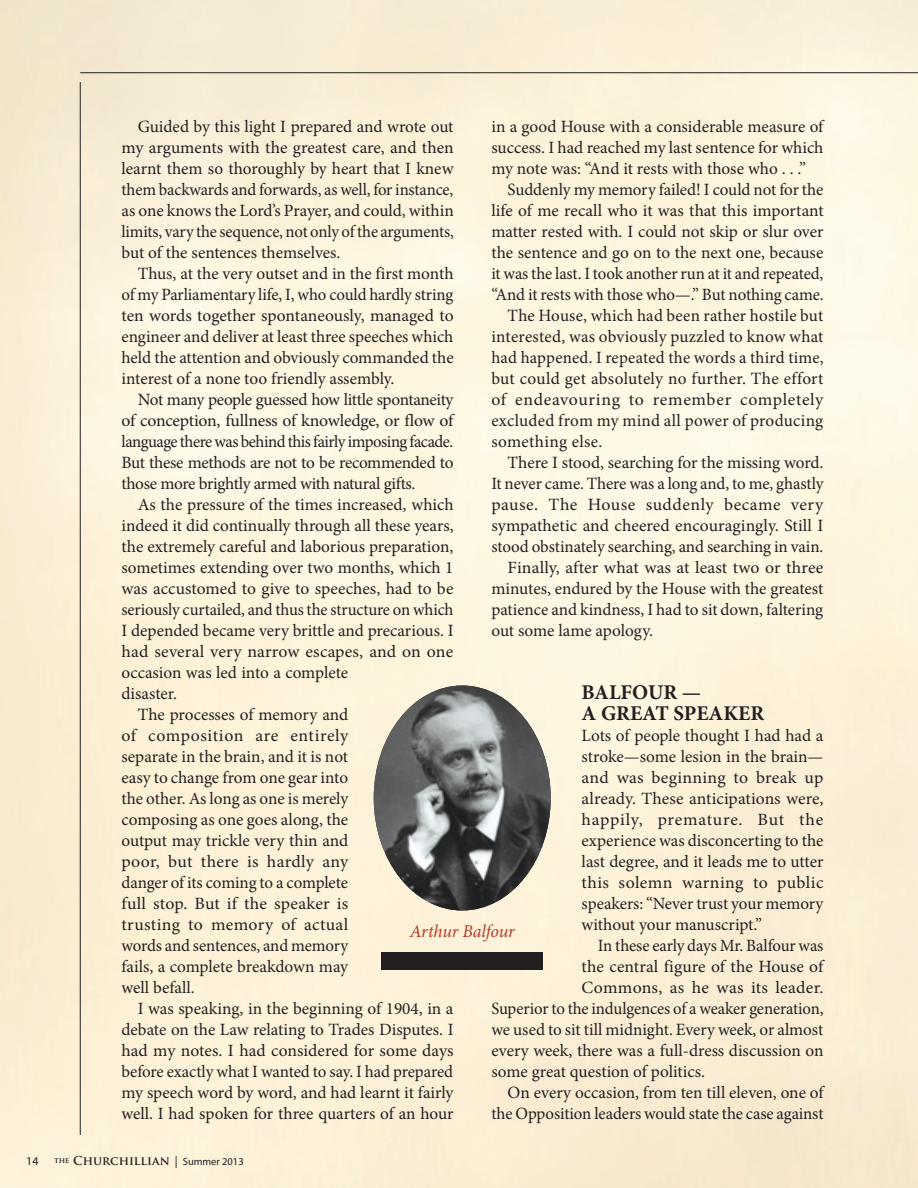
<style>
.page{position:relative;width:918px;height:1188px;background:#fff}
.page>*{position:absolute;margin:0;border:0;box-sizing:border-box;transform-origin:0 0}
.t1{font:700 21px/21px "Minion Pro";color:#231f20}
.t2{font:italic 18px "Minion Pro";letter-spacing:-.01em;color:#b73a25}
.t3{font:17.25px/21px "Minion Pro";color:#231f20;text-align:justify}
.t4{font:17.25px "Minion Pro";letter-spacing:.02em;color:#231f20}
.t5{font:17.25px "Minion Pro";letter-spacing:.035em;color:#231f20}
.t6{font:17.25px "Minion Pro";letter-spacing:.025em;color:#231f20}
.t7{font:17.25px "Minion Pro";letter-spacing:.03em;color:#231f20}
.t8{font:700 12px "Trajan Pro";color:#231f20}
.t9{font:12px "Myriad Pro";color:#231f20}
.s1{font-family:"Myriad Pro";font-weight:400}
.s2{font-family:"Myriad Pro";font-weight:400;font-size:10.5px}
</style>
<div class="page">
<img style="left:0;top:0;width:918px;height:1188px">
<hr style="left:80px;top:82px;width:1px;height:1053px;background:#231f20">
<hr style="left:80px;top:72px;width:838px;height:1px;background:#231f20">
<div style="left:381px;top:952px;width:162px;height:18px;background:#231f20"></div>
<img style="left:374px;top:686px;width:177px;height:224px">
<p class="t3" style="left:122px;top:116px;width:334px;text-indent:16px">Guided by this light I prepared and wrote out my arguments with the greatest care, and then learnt them so thoroughly by heart that I knew them backwards and forwards, as well, for instance, as one knows the Lord’s Prayer, and could, within limits, vary the sequence, not only of the arguments, but of the sentences themselves.</p>
<p class="t3" style="left:122px;top:263px;width:334px;text-indent:16px">Thus, at the very outset and in the first month of my Parliamentary life, I, who could hardly string ten words together spontaneously, managed to engineer and deliver at least three speeches which held the attention and obviously commanded the interest of a none too friendly assembly.</p>
<p class="t3" style="left:122px;top:389px;width:334px;text-indent:16px">Not many people guessed how little spontaneity of conception, fullness of knowledge, or flow of language there was behind this fairly imposing facade.<br>But these methods are not to be recommended to those more brightly armed with natural gifts.</p>
<p class="t3" style="left:138px;top:494px;width:317px">As the pressure of the times increased, which</p>
<p class="t3" style="left:122px;top:515px;width:334px">indeed it did continually through all these years,</p>
<p class="t3" style="left:122px;top:536px;width:334px">the extremely careful and laborious preparation,</p>
<p class="t3" style="left:122px;top:557px;width:334px">sometimes extending over two months, which 1</p>
<p class="t3" style="left:122px;top:578px;width:334px">was accustomed to give to speeches, had to be</p>
<p class="t3" style="left:122px;top:599px;width:334px">seriously curtailed, and thus the structure on which</p>
<p class="t3" style="left:122px;top:620px;width:334px">I depended became very brittle and precarious. I</p>
<p class="t3" style="left:122px;top:641px;width:333px">had several very narrow escapes, and on one</p>
<p class="t3" style="left:122px;top:662px;width:228px">occasion was led into a complete</p>
<p class="t3" style="left:122px;top:683px;width:57px">disaster.</p>
<p class="t3" style="left:138px;top:704px;width:212px">The processes of memory and</p>
<p class="t7" style="left:122px;top:724px;width:228px">of composition are entirely</p>
<p class="t3" style="left:122px;top:746px;width:228px">separate in the brain, and it is not</p>
<p class="t3" style="left:122px;top:767px;width:228px">easy to change from one gear into</p>
<p class="t3" style="left:122px;top:788px;width:228px">the other. As long as one is merely</p>
<p class="t3" style="left:122px;top:809px;width:228px">composing as one goes along, the</p>
<p class="t3" style="left:122px;top:830px;width:228px">output may trickle very thin and</p>
<p class="t3" style="left:122px;top:851px;width:228px">poor, but there is hardly any</p>
<p class="t3" style="left:122px;top:872px;width:228px">danger of its coming to a complete</p>
<p class="t3" style="left:122px;top:893px;width:228px">full stop. But if the speaker is</p>
<p class="t4" style="left:122px;top:913px;width:228px">trusting to memory of actual</p>
<p class="t3" style="left:122px;top:935px;width:228px">words and sentences, and memory</p>
<p class="t3" style="left:122px;top:956px;width:228px">fails, a complete breakdown may</p>
<p class="t3" style="left:122px;top:977px;width:75px">well befall.</p>
<p class="t3" style="left:138px;top:998px;width:317px">I was speaking, in the beginning of 1904, in a</p>
<p class="t3" style="left:122px;top:1019px;width:334px">debate on the Law relating to Trades Disputes. I</p>
<p class="t3" style="left:122px;top:1040px;width:334px">had my notes. I had considered for some days</p>
<p class="t3" style="left:122px;top:1061px;width:333px">before exactly what I wanted to say. I had prepared</p>
<p class="t3" style="left:122px;top:1082px;width:334px">my speech word by word, and had learnt it fairly</p>
<p class="t3" style="left:122px;top:1103px;width:334px">well. I had spoken for three quarters of an hour</p>
<p class="t3" style="left:491px;top:116px;width:334px">in a good House with a considerable measure of success. I had reached my last sentence for which my note was: “And it rests with those who . . .”</p>
<p class="t3" style="left:508px;top:179px;width:317px">Suddenly my memory failed! I could not for the</p>
<p class="t3" style="left:491px;top:200px;width:334px">life of me recall who it was that this important</p>
<p class="t3" style="left:491px;top:221px;width:334px">matter rested with. I could not skip or slur over</p>
<p class="t3" style="left:491px;top:242px;width:334px">the sentence and go on to the next one, because</p>
<p class="t3" style="left:491px;top:263px;width:333px">it was the last. I took another run at it and repeated,</p>
<p class="t3" style="left:491px;top:284px;width:334px">“And it rests with those who—.” But nothing came.</p>
<p class="t3" style="left:508px;top:305px;width:317px">The House, which had been rather hostile but</p>
<p class="t3" style="left:491px;top:326px;width:334px">interested, was obviously puzzled to know what</p>
<p class="t3" style="left:491px;top:347px;width:334px">had happened. I repeated the words a third time,</p>
<p class="t3" style="left:491px;top:368px;width:334px">but could get absolutely no further. The effort</p>
<p class="t5" style="left:491px;top:388px;width:334px">of endeavouring to remember completely</p>
<p class="t4" style="left:491px;top:409px;width:333px">excluded from my mind all power of producing</p>
<p class="t4" style="left:491px;top:430px;width:112px">something else.</p>
<p class="t3" style="left:508px;top:452px;width:317px">There I stood, searching for the missing word.</p>
<p class="t3" style="left:491px;top:473px;width:334px">It never came. There was a long and, to me, ghastly</p>
<p class="t6" style="left:491px;top:493px;width:333px">pause. The House suddenly became very</p>
<p class="t3" style="left:491px;top:515px;width:333px">sympathetic and cheered encouragingly. Still I</p>
<p class="t3" style="left:491px;top:536px;width:334px">stood obstinately searching, and searching in vain.</p>
<p class="t3" style="left:508px;top:557px;width:317px">Finally, after what was at least two or three</p>
<p class="t3" style="left:491px;top:578px;width:334px">minutes, endured by the House with the greatest</p>
<p class="t3" style="left:491px;top:599px;width:333px">patience and kindness, I had to sit down, faltering</p>
<p class="t3" style="left:491px;top:620px;width:163px">out some lame apology.</p>
<p class="t1" style="left:582px;top:682px;width:184px">BALFOUR —<br>A GREAT SPEAKER</p>
<p class="t3" style="left:582px;top:725px;width:244px">Lots of people thought I had had a stroke—some lesion in the brain— and was beginning to break up already. These anticipations were, happily, premature. But the experience was disconcerting to the last degree, and it leads me to utter this solemn warning to public speakers: “Never trust your memory without your manuscript.”</p>
<p class="t3" style="left:598px;top:935px;width:227px">In these early days Mr. Balfour was</p>
<p class="t3" style="left:582px;top:956px;width:243px">the central figure of the House of</p>
<p class="t3" style="left:582px;top:977px;width:243px">Commons, as he was its leader.</p>
<p class="t3" style="left:491px;top:998px;width:334px">Superior to the indulgences of a weaker generation,</p>
<p class="t3" style="left:491px;top:1019px;width:333px">we used to sit till midnight. Every week, or almost</p>
<p class="t3" style="left:491px;top:1040px;width:334px">every week, there was a full-dress discussion on</p>
<p class="t3" style="left:491px;top:1061px;width:215px">some great question of politics.</p>
<p class="t3" style="left:508px;top:1082px;width:317px">On every occasion, from ten till eleven, one of</p>
<p class="t3" style="left:491px;top:1103px;width:334px">the Opposition leaders would state the case against</p>
<p class="t2" style="left:410px;top:919px;width:106px">Arthur Balfour</p>
<p class="t9" style="left:26px;top:1154px;width:14px">14</p>
<p class="t8" style="left:54px;top:1153px;width:191px"><sup>THE</sup> CHURCHILLIAN <span class="s1">|</span> <span class="s2">Summer 2013</span></p>
</div>
